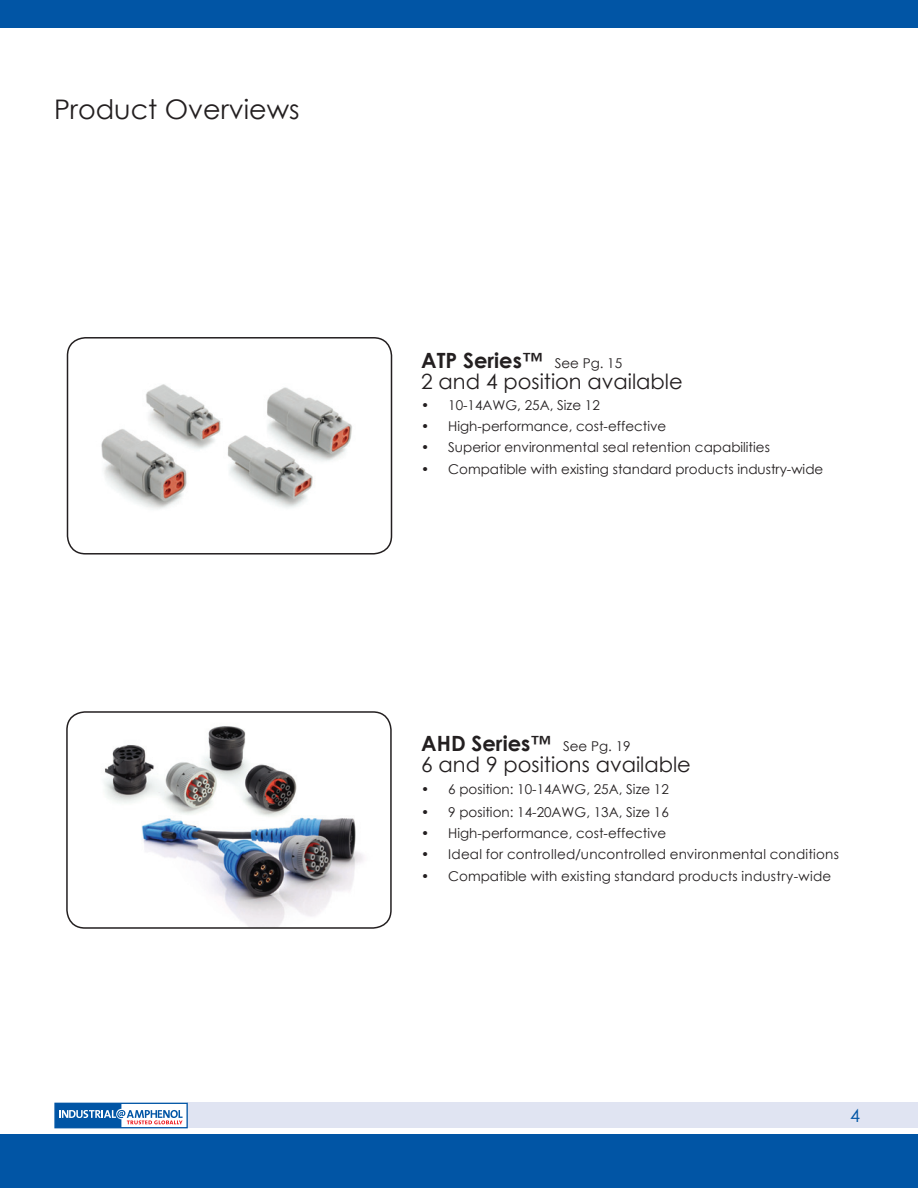
<style>
.page{position:relative;width:918px;height:1188px;background:#fff}
.page>*{position:absolute;margin:0;border:0;box-sizing:border-box;transform-origin:0 0}
.t1{font:27px "Century Gothic";color:#231f20}
.t2{font:21px/21px "Century Gothic";color:#231f20}
.t3{font:18px "Century Gothic";color:#0155a5}
.t4{font:13.5px "Century Gothic";color:#231f20}
.s1{font-weight:700}
.s2{font-size:13.5px}
</style>
<div class="page">
<div style="left:0;top:1134px;width:918px;height:54px;background:#0155a5"></div>
<div style="left:0;top:0;width:918px;height:27px;background:#0155a5"></div>
<div style="left:187px;top:1103px;width:731px;height:25px;background:#e0e4f2"></div>
<div style="left:54px;top:1103px;width:134px;height:25px;border:1px solid #0155a5"></div>
<svg style="left:55px;top:1103px;width:128px;height:25px"></svg>
<img style="left:68px;top:338px;width:324px;height:216px">
<div style="left:67px;top:337px;width:325px;height:218px;border:2px solid #231f20;border-radius:18px"></div>
<img style="left:67px;top:712px;width:324px;height:216px">
<div style="left:66px;top:711px;width:326px;height:218px;border:2px solid #231f20;border-radius:18px"></div>
<h1 class="t1" style="left:54px;top:90px;width:247px">Product Overviews</h1>
<h2 class="t2" style="left:421px;top:351px;width:263px"><span class="s1">ATP Series™</span> <span class="s2">See Pg. 15<br></span>2 and 4 position available</h2>
<p class="t4" style="left:421px;top:395px;width:180px">• 10-14AWG, 25A, Size 12</p>
<p class="t4" style="left:421px;top:416px;width:247px">• High-performance, cost-effective</p>
<p class="t4" style="left:421px;top:437px;width:350px">• Superior environmental seal retention capabilities</p>
<p class="t4" style="left:421px;top:460px;width:404px">• Compatible with existing standard products industry-wide</p>
<h2 class="t2" style="left:421px;top:734px;width:271px"><span class="s1">AHD Series™</span> <span class="s2">See Pg. 19<br></span>6 and 9 positions available</h2>
<p class="t4" style="left:421px;top:780px;width:249px">• 6 position: 10-14AWG, 25A, Size 12</p>
<p class="t4" style="left:421px;top:802px;width:249px">• 9 position: 14-20AWG, 13A, Size 16</p>
<p class="t4" style="left:421px;top:823px;width:247px">• High-performance, cost-effective</p>
<p class="t4" style="left:421px;top:844px;width:419px">• Ideal for controlled/uncontrolled environmental conditions</p>
<p class="t4" style="left:421px;top:867px;width:412px">• Compatible with existing standard products industry-wide</p>
<h3 class="t3" style="left:850px;top:1108px;width:11px">4</h3>
</div>
